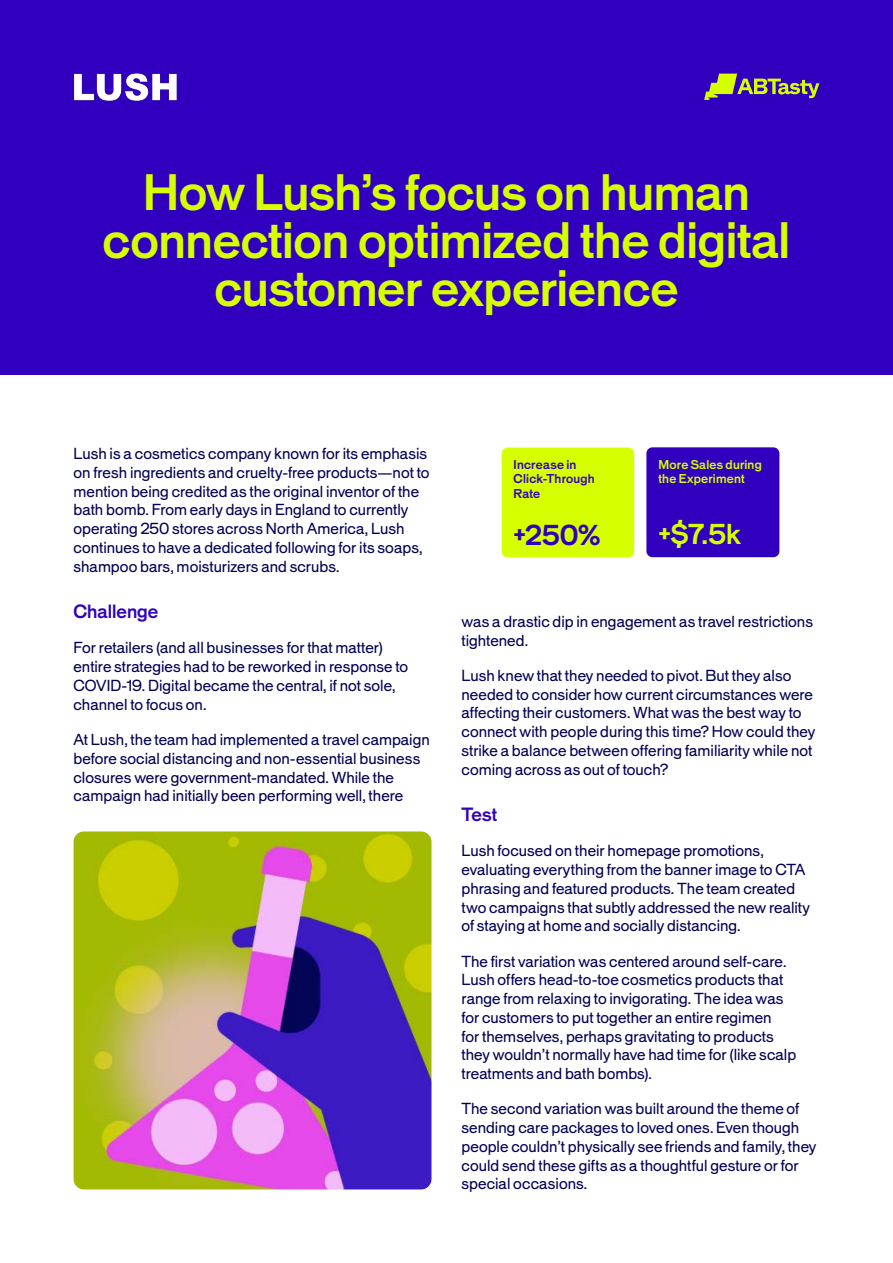
<style>
.page{position:relative;width:893px;height:1263px;background:#fff}
.page>*{position:absolute;margin:0;border:0;box-sizing:border-box;transform-origin:0 0}
.t1{font:500 48px/48px "Beltram";letter-spacing:-.005em;color:#d6ff00;text-align:center}
.t2{font:500 27px "Beltram";color:#d6ff00}
.t3{font:500 27px "Beltram";color:#3100be}
.t4{font:500 18px "Beltram";color:#3100be}
.t5{font:15px/18.8px "Beltram";letter-spacing:.005em;color:#000155}
.t6{font:500 12px/14.4px "Beltram";letter-spacing:.02em;color:#d6ff00}
.t7{font:500 12px/14.4px "Beltram";letter-spacing:.02em;color:#3100be}
</style>
<div class="page">
<div style="left:0;top:0;width:893px;height:375px;background:#3100be"></div>
<div style="left:502px;top:447px;width:132px;height:110px;background:#d6ff00;border-radius:6px"></div>
<div style="left:646px;top:447px;width:133px;height:110px;background:#3100be;border-radius:6px"></div>
<svg style="left:704px;top:74px;width:115px;height:26px"></svg>
<img style="left:74px;top:74px;width:103px;height:27px">
<img style="left:74px;top:831px;width:357px;height:358px">
<h1 class="t1" style="left:103px;top:170px;width:689px">How Lush’s focus on human connection optimized the digital customer experience</h1>
<p class="t5" style="left:74px;top:445px;width:357px">Lush is a cosmetics company known for its emphasis on fresh ingredients and cruelty-free products—not to mention being credited as the original inventor of the bath bomb. From early days in England to currently operating 250 stores across North America, Lush continues to have a dedicated following for its soaps, shampoo bars, moisturizers and scrubs.</p>
<p class="t4" style="left:74px;top:600px;width:86px">Challenge</p>
<p class="t5" style="left:74px;top:639px;width:336px">For retailers (and all businesses for that matter) entire strategies had to be reworked in response to COVID-19. Digital became the central, if not sole, channel to focus on.</p>
<p class="t5" style="left:74px;top:730px;width:358px">At Lush, the team had implemented a travel campaign before social distancing and non-essential business closures were government-mandated. While the campaign had initially been performing well, there</p>
<p class="t7" style="left:514px;top:458px;width:83px">Increase in<br>Click-Through<br>Rate</p>
<h2 class="t3" style="left:514px;top:518px;width:88px">+250%</h2>
<p class="t6" style="left:658px;top:457px;width:105px">More Sales during the Experiment</p>
<h2 class="t2" style="left:658px;top:517px;width:84px">+$7.5k</h2>
<p class="t5" style="left:461px;top:612px;width:353px">was a drastic dip in engagement as travel restrictions tightened.</p>
<p class="t5" style="left:461px;top:666px;width:355px">Lush knew that they needed to pivot. But they also needed to consider how current circumstances were affecting their customers. What was the best way to connect with people during this time? How could they strike a balance between offering familiarity while not coming across as out of touch?</p>
<p class="t4" style="left:461px;top:803px;width:37px">Test</p>
<p class="t5" style="left:461px;top:842px;width:350px">Lush focused on their homepage promotions, evaluating everything from the banner image to CTA phrasing and featured products. The team created two campaigns that subtly addressed the new reality of staying at home and socially distancing.</p>
<p class="t5" style="left:461px;top:952px;width:336px">The first variation was centered around self-care.<br>Lush offers head-to-toe cosmetics products that range from relaxing to invigorating. The idea was for customers to put together an entire regimen<br>for themselves, perhaps gravitating to products they wouldn’t normally have had time for (like scalp treatments and bath bombs).</p>
<p class="t5" style="left:461px;top:1100px;width:356px">The second variation was built around the theme of sending care packages to loved ones. Even though people couldn’t physically see friends and family, they could send these gifts as a thoughtful gesture or for special occasions.</p>
</div>
